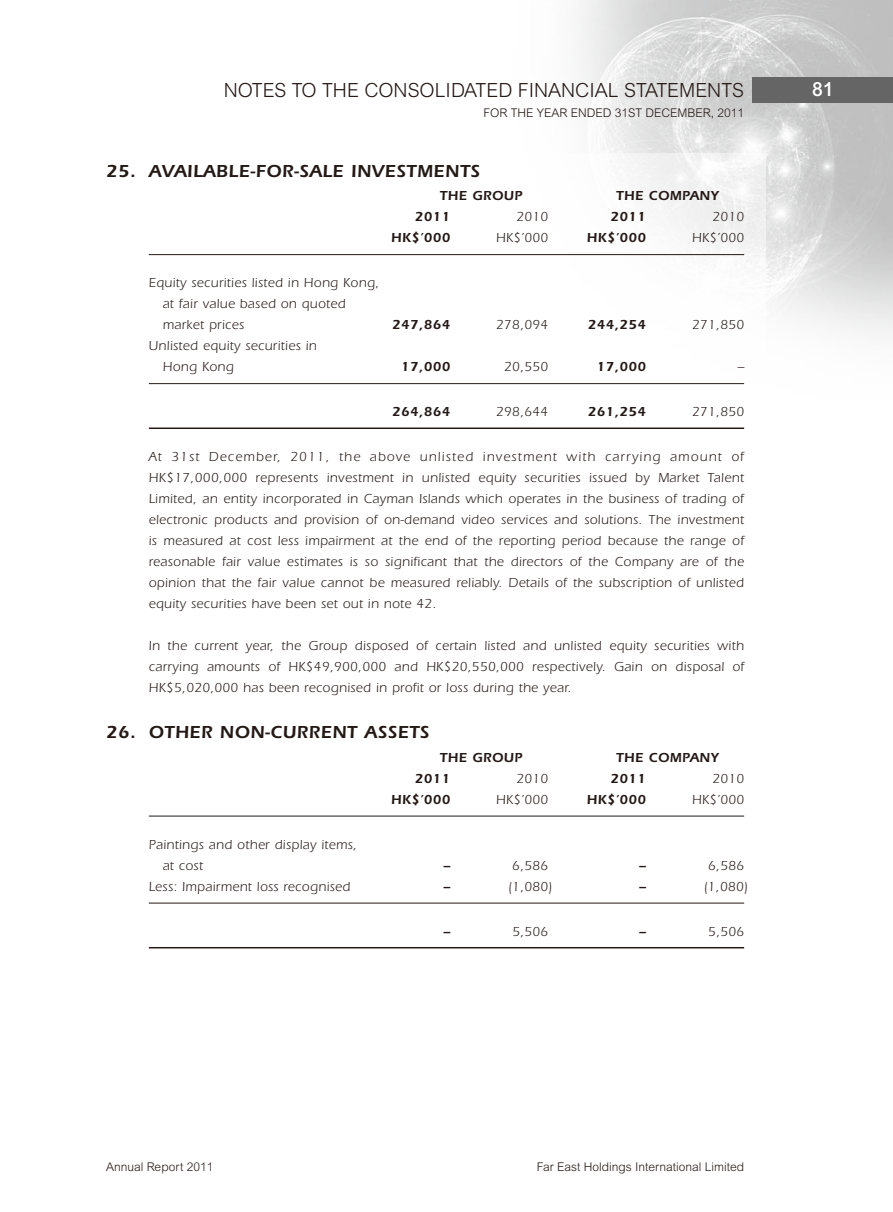
<style>
.page{position:relative;width:893px;height:1212px;background:#fff}
.page>*{position:absolute;margin:0;border:0;box-sizing:border-box;transform-origin:0 0}
.t1{font:300 19.5px "Arial MT Std";color:#231916}
.t2{font:500 19.5px "Arial MT Std";color:#fff}
.t3{font:600 18px "ITC Eras Std";letter-spacing:.03em;color:#231916}
.t4{font:13.5px/21px "ITC Eras Std";letter-spacing:.03em;color:#231916}
.t5{font:600 13.5px "ITC Eras Std";letter-spacing:.03em;color:#231916}
.t6{font:300 12px "Arial MT Std";color:#231916}
</style>
<div class="page">
<img style="left:578px;top:0;width:315px;height:335px">
<div style="left:0;top:153px;width:765px;height:982px;background:#fff"></div>
<div style="left:753px;top:77px;width:140px;height:25px;background:#666565"></div>
<hr style="left:149px;top:254px;width:595px;height:1px;background:#231916">
<hr style="left:149px;top:383px;width:595px;height:1px;background:#231916">
<hr style="left:149px;top:427px;width:595px;height:2px;background:#231916">
<hr style="left:149px;top:816px;width:595px;height:1px;background:#231916">
<hr style="left:149px;top:903px;width:595px;height:1px;background:#231916">
<hr style="left:149px;top:947px;width:595px;height:1px;background:#231916">
<h1 class="t1" style="left:224px;top:79px;width:522px">NOTES TO THE CONSOLIDATED FINANCIAL STATEMENTS</h1>
<p class="t6" style="left:483px;top:106px;width:262px">FOR THE YEAR ENDED 31ST DECEMBER, 2011</p>
<h2 class="t3" style="left:106px;top:160px;width:375px">25. AVAILABLE-FOR-SALE INVESTMENTS</h2>
<p class="t5" style="left:440px;top:188px;width:84px">THE GROUP</p>
<p class="t5" style="left:616px;top:188px;width:104px">THE COMPANY</p>
<p class="t5" style="left:415px;top:209px;width:37px">2011</p>
<p class="t4" style="left:516px;top:206px;width:33px">2010</p>
<p class="t5" style="left:610px;top:209px;width:37px">2011</p>
<p class="t4" style="left:712px;top:206px;width:33px">2010</p>
<p class="t5" style="left:391px;top:230px;width:61px">HK$’000</p>
<p class="t4" style="left:496px;top:227px;width:54px">HK$’000</p>
<p class="t5" style="left:587px;top:230px;width:61px">HK$’000</p>
<p class="t4" style="left:692px;top:227px;width:54px">HK$’000</p>
<p class="t4" style="left:163px;top:272px;width:218px;text-indent:-14px">Equity securities listed in Hong Kong, at fair value based on quoted market prices</p>
<p class="t5" style="left:392px;top:317px;width:60px">247,864</p>
<p class="t4" style="left:496px;top:314px;width:53px">278,094</p>
<p class="t5" style="left:588px;top:317px;width:60px">244,254</p>
<p class="t4" style="left:692px;top:314px;width:53px">271,850</p>
<p class="t4" style="left:163px;top:335px;width:156px;text-indent:-14px">Unlisted equity securities in<br>Hong Kong</p>
<p class="t5" style="left:401px;top:359px;width:51px">17,000</p>
<p class="t4" style="left:504px;top:356px;width:45px">20,550</p>
<p class="t5" style="left:597px;top:359px;width:51px">17,000</p>
<p class="t4" style="left:737px;top:356px;width:8px">–</p>
<p class="t5" style="left:392px;top:404px;width:60px">264,864</p>
<p class="t4" style="left:496px;top:401px;width:53px">298,644</p>
<p class="t5" style="left:588px;top:404px;width:60px">261,254</p>
<p class="t4" style="left:692px;top:401px;width:53px">271,850</p>
<p class="t4" style="left:149px;top:446px;width:597px;text-align:justify">At 31st December, 2011, the above unlisted investment with carrying amount of HK$17,000,000 represents investment in unlisted equity securities issued by Market Talent Limited, an entity incorporated in Cayman Islands which operates in the business of trading of electronic products and provision of on-demand video services and solutions. The investment is measured at cost less impairment at the end of the reporting period because the range of reasonable fair value estimates is so significant that the directors of the Company are of the opinion that the fair value cannot be measured reliably. Details of the subscription of unlisted equity securities have been set out in note 42.</p>
<p class="t4" style="left:149px;top:635px;width:597px;text-align:justify">In the current year, the Group disposed of certain listed and unlisted equity securities with carrying amounts of HK$49,900,000 and HK$20,550,000 respectively. Gain on disposal of HK$5,020,000 has been recognised in profit or loss during the year.</p>
<h2 class="t3" style="left:106px;top:722px;width:325px">26. OTHER NON-CURRENT ASSETS</h2>
<p class="t5" style="left:440px;top:749px;width:84px">THE GROUP</p>
<p class="t5" style="left:616px;top:749px;width:104px">THE COMPANY</p>
<p class="t5" style="left:415px;top:770px;width:37px">2011</p>
<p class="t4" style="left:516px;top:768px;width:33px">2010</p>
<p class="t5" style="left:610px;top:770px;width:37px">2011</p>
<p class="t4" style="left:712px;top:768px;width:33px">2010</p>
<p class="t5" style="left:391px;top:791px;width:61px">HK$’000</p>
<p class="t4" style="left:496px;top:789px;width:54px">HK$’000</p>
<p class="t5" style="left:587px;top:791px;width:61px">HK$’000</p>
<p class="t4" style="left:692px;top:789px;width:54px">HK$’000</p>
<p class="t4" style="left:163px;top:834px;width:196px;text-indent:-14px">Paintings and other display items, at cost</p>
<p class="t5" style="left:444px;top:857px;width:8px">–</p>
<p class="t4" style="left:512px;top:855px;width:37px">6,586</p>
<p class="t5" style="left:639px;top:857px;width:8px">–</p>
<p class="t4" style="left:708px;top:855px;width:37px">6,586</p>
<p class="t4" style="left:149px;top:876px;width:203px">Less: Impairment loss recognised</p>
<p class="t5" style="left:444px;top:878px;width:8px">–</p>
<p class="t4" style="left:508px;top:876px;width:46px">(1,080)</p>
<p class="t5" style="left:639px;top:878px;width:8px">–</p>
<p class="t4" style="left:704px;top:876px;width:46px">(1,080)</p>
<p class="t5" style="left:444px;top:923px;width:8px">–</p>
<p class="t4" style="left:512px;top:921px;width:37px">5,506</p>
<p class="t5" style="left:639px;top:923px;width:8px">–</p>
<p class="t4" style="left:708px;top:921px;width:37px">5,506</p>
<h1 class="t2" style="left:812px;top:78px;width:23px">81</h1>
<p class="t6" style="left:106px;top:1160px;width:109px">Annual Report 2011</p>
<p class="t6" style="left:537px;top:1160px;width:209px">Far East Holdings International Limited</p>
</div>
